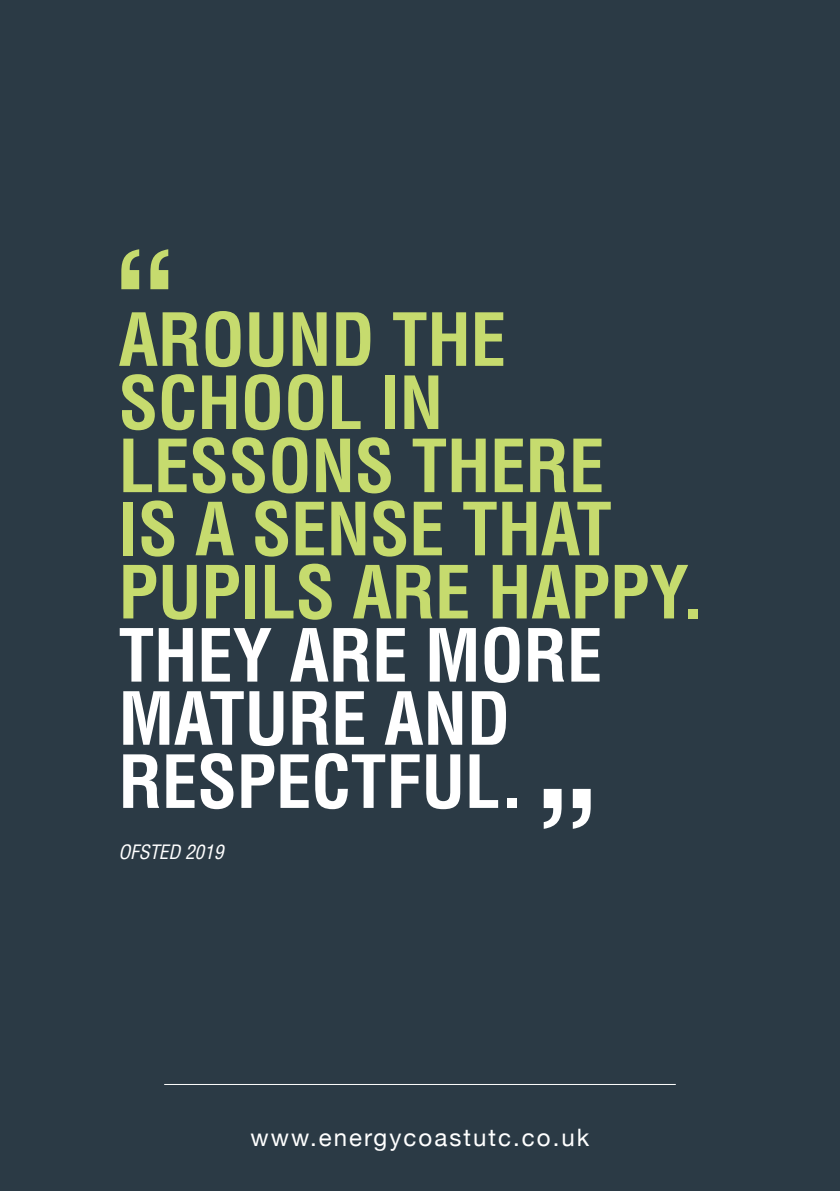
<style>
.page{position:relative;width:840px;height:1191px;background:#fff}
.page>*{position:absolute;margin:0;border:0;box-sizing:border-box;transform-origin:0 0}
.t1{font:700 condensed 71.4px/63.2px "Helvetica";letter-spacing:-.005em;color:#c6db6e}
.t2{font:24px "Helvetica Neue";letter-spacing:.085em;color:#fff}
.t3{font:italic condensed 19.4px "Helvetica";letter-spacing:-.005em;color:#fff}
.s1{color:#fff}
</style>
<div class="page">
<div style="left:0;top:0;width:839px;height:1191px;background:#2b3a45"></div>
<hr style="left:164px;top:1084px;width:511px;height:1px;background:#fff">
<svg style="left:121px;top:249px;width:47px;height:40px"></svg>
<svg style="left:543px;top:789px;width:47px;height:40px"></svg>
<p class="t1" style="left:118px;top:308px;width:587px">AROUND THE<br>SCHOOL IN<br>LESSONS THERE<br>IS A SENSE THAT<br>PUPILS ARE HAPPY.<br><span class="s1">THEY ARE MORE<br>MATURE AND<br>RESPECTFUL.</span></p>
<p class="t3" style="left:118px;top:840px;width:106px">OFSTED 2019</p>
<p class="t2" style="left:250px;top:1119px;width:340px">www.energycoastutc.co.uk</p>
</div>
